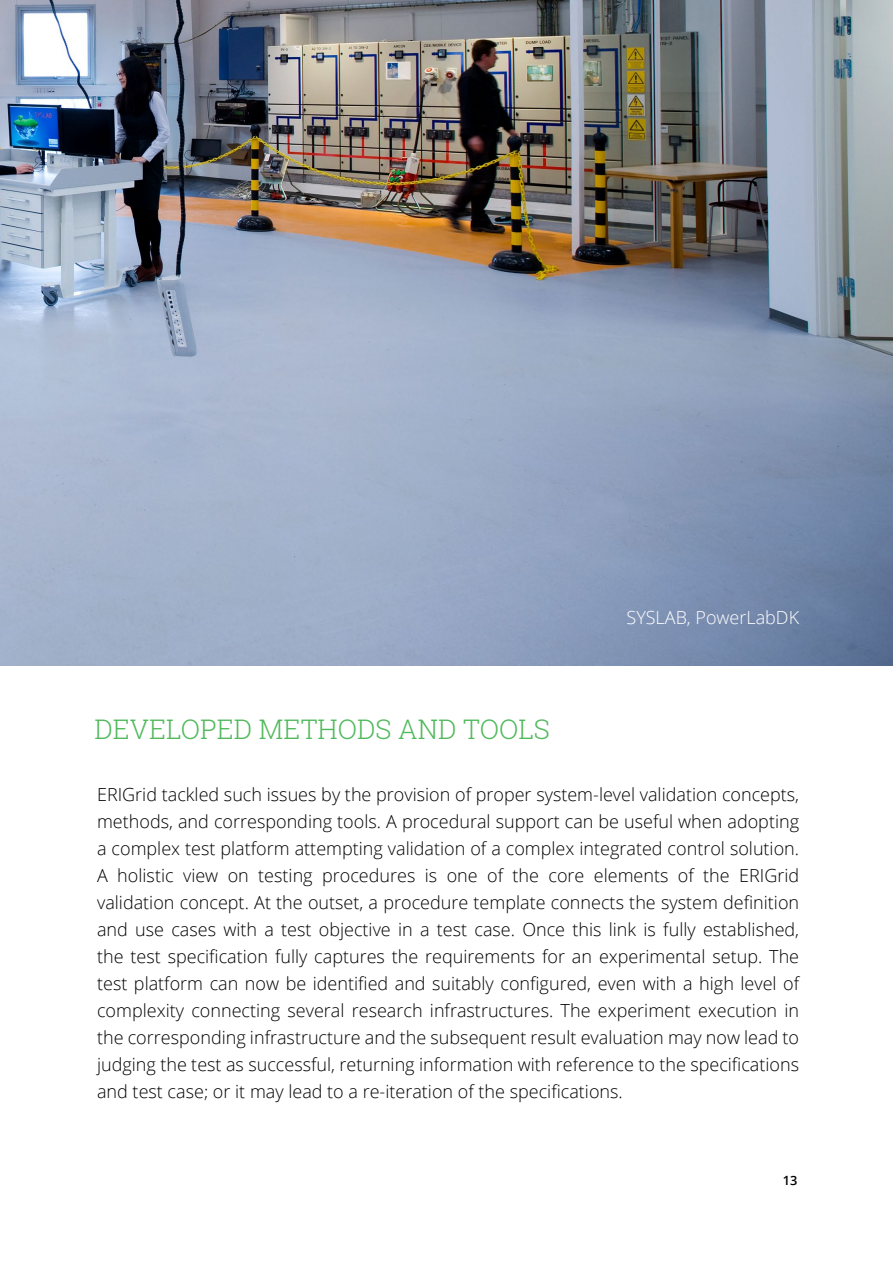
<style>
.page{position:relative;width:893px;height:1263px;background:#fff}
.page>*{position:absolute;margin:0;border:0;box-sizing:border-box;transform-origin:0 0}
.t1{font:300 27px "Roboto Slab";color:#51b95c}
.t2{font:300 18px/27px "Open Sans";color:#000;text-align:justify}
.t3{font:300 18px "Open Sans";color:#fff}
.t4{font:600 12.75px "Open Sans";color:#000}
</style>
<div class="page">
<img style="left:0;top:0;width:893px;height:666px">
<h1 class="t1" style="left:94px;top:711px;width:457px">DEVELOPED METHODS AND TOOLS</h1>
<p class="t3" style="left:626px;top:605px;width:174px">SYSLAB, PowerLabDK</p>
<p class="t2" style="left:97px;top:781px;width:704px">ERIGrid tackled such issues by the provision of proper system-level validation concepts, methods, and corresponding tools. A procedural support can be useful when adopting a complex test platform attempting validation of a complex integrated control solution.<br>A holistic view on testing procedures is one of the core elements of the ERIGrid validation concept. At the outset, a procedure template connects the system definition and use cases with a test objective in a test case. Once this link is fully established, the test specification fully captures the requirements for an experimental setup. The test platform can now be identified and suitably configured, even with a high level of complexity connecting several research infrastructures. The experiment execution in the corresponding infrastructure and the subsequent result evaluation may now lead to judging the test as successful, returning information with reference to the specifications and test case; or it may lead to a re-iteration of the specifications.</p>
<p class="t4" style="left:783px;top:1171px;width:16px">13</p>
</div>
